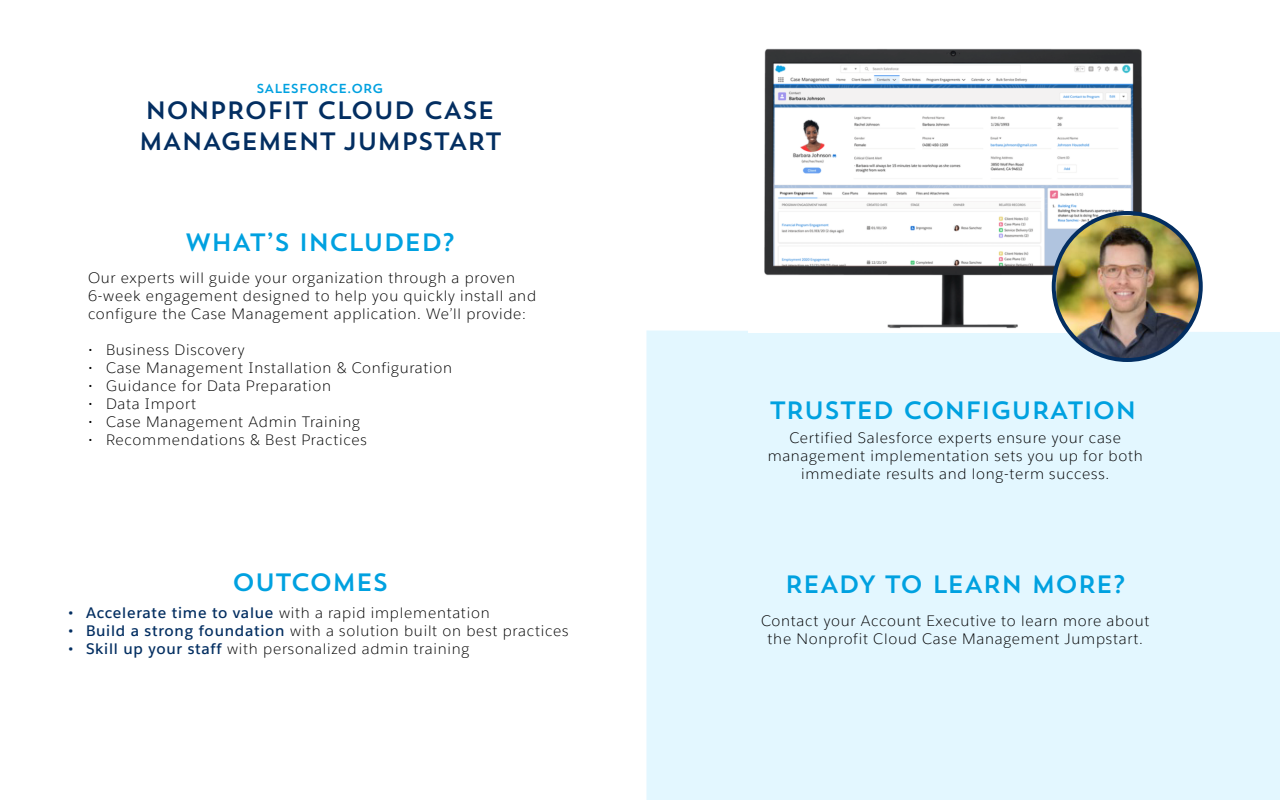
<style>
.page{position:relative;width:1280px;height:800px;background:#fff}
.page>*{position:absolute;margin:0;border:0;box-sizing:border-box;transform-origin:0 0}
.t1{font:25px "Trend Sans One";letter-spacing:-.05em;color:#00a1e0}
.Page_Header_2{font:25px/31px "Trend Sans One";letter-spacing:-.05em;color:#032e61}
.Stories_Headline{font:300 15px/18px "Salesforce Sans";letter-spacing:.05em;color:#000;text-align:center}
.t2{font:13px "Trend Sans One";letter-spacing:-.05em;color:#00a1e0}
.s1{font-weight:600;color:#032e61}
</style>
<div class="page">
<div style="left:646px;top:330px;width:634px;height:470px;background:#e3f7ff"></div>
<img style="left:748px;top:48px;width:406px;height:285px">
<img style="left:1056px;top:216px;width:145px;height:144px">
<div style="left:1052px;top:211px;width:151px;height:151px;border:4px solid #032e61;border-radius:50%"></div>
<p class="t2" style="left:256px;top:80px;width:129px">SALESFORCE.ORG</p>
<p class="Page_Header_2" style="left:138px;top:94px;width:365px">NONPROFIT CLOUD CASE<br>MANAGEMENT JUMPSTART</p>
<p class="t1" style="left:185px;top:227px;width:272px">WHAT’S INCLUDED?</p>
<p class="Stories_Headline" style="left:88px;top:268px;width:450px;text-align:left">Our experts will guide your organization through a proven<br>6-week engagement designed to help you quickly install and configure the Case Management application. We’ll provide:</p>
<p class="Stories_Headline" style="left:88px;top:340px;width:158px">• Business Discovery</p>
<p class="Stories_Headline" style="left:88px;top:358px;width:366px">• Case Management Installation &amp; Configuration</p>
<p class="Stories_Headline" style="left:88px;top:376px;width:245px">• Guidance for Data Preparation</p>
<p class="Stories_Headline" style="left:88px;top:394px;width:110px">• Data Import</p>
<p class="Stories_Headline" style="left:88px;top:412px;width:274px">• Case Management Admin Training</p>
<p class="Stories_Headline" style="left:88px;top:430px;width:281px">• Recommendations &amp; Best Practices</p>
<p class="t1" style="left:769px;top:394px;width:369px">TRUSTED CONFIGURATION</p>
<p class="Stories_Headline" style="left:768px;top:429px;width:377px">Certified Salesforce experts ensure your case management implementation sets you up for both immediate results and long-term success.</p>
<p class="t1" style="left:232px;top:566px;width:159px">OUTCOMES</p>
<p class="t1" style="left:784px;top:569px;width:343px">READY TO LEARN MORE?</p>
<p class="Stories_Headline" style="left:761px;top:611px;width:390px">Contact your Account Executive to learn more about the Nonprofit Cloud Case Management Jumpstart.</p>
<p class="Stories_Headline" style="left:68px;top:604px;width:423px"><span class="s1">• Accelerate time to value</span> with a rapid implementation</p>
<p class="Stories_Headline" style="left:68px;top:622px;width:502px"><span class="s1">• Build a strong foundation</span> with a solution built on best practices</p>
<p class="Stories_Headline" style="left:68px;top:640px;width:403px"><span class="s1">• Skill up your staff</span> with personalized admin training</p>
</div>
